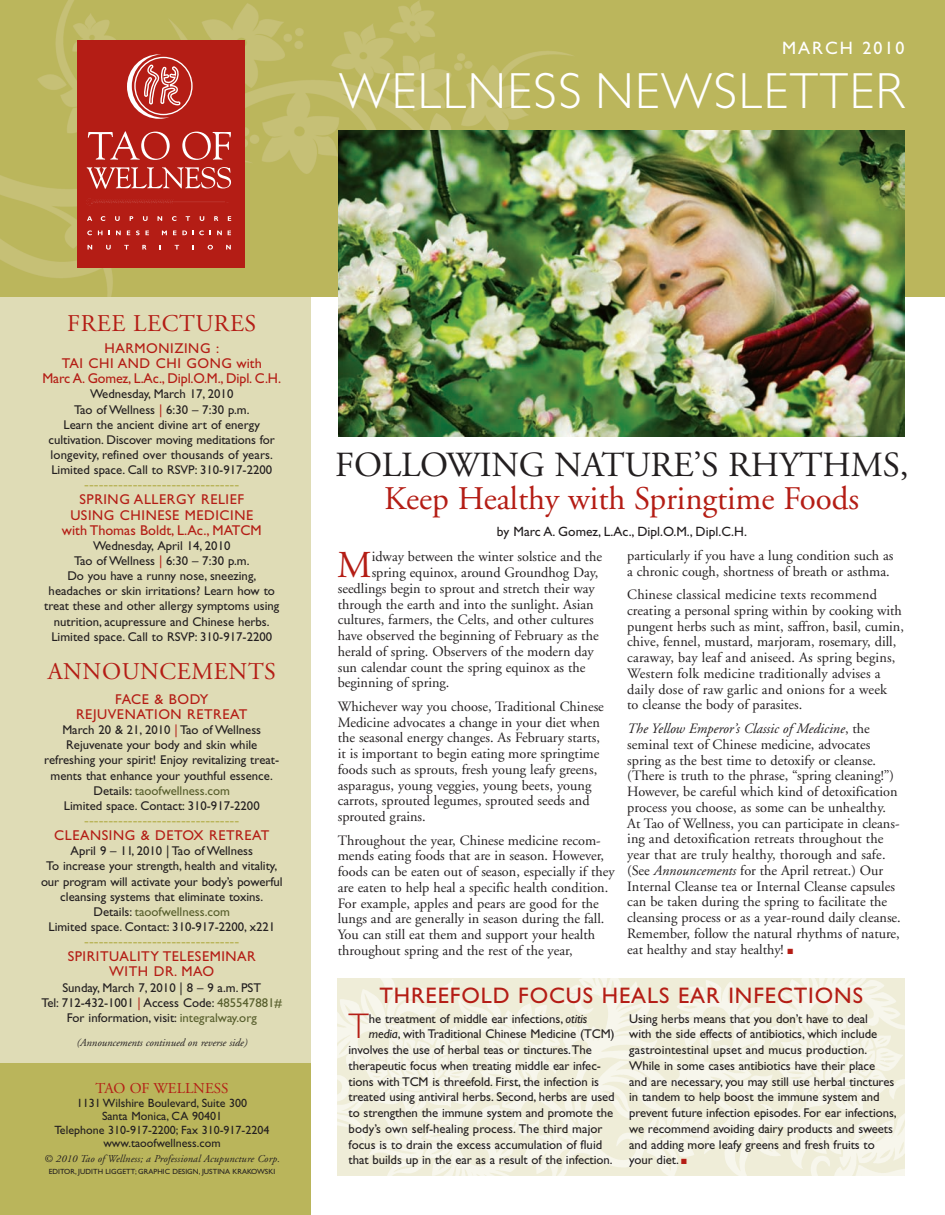
<style>
.page{position:relative;width:945px;height:1215px;background:#fff}
.page>*{position:absolute;margin:0;border:0;box-sizing:border-box;transform-origin:0 0}
.t1{font:300 51px "Gill Sans";letter-spacing:.035em;color:#fff}
.t2{font:37.95px "Adobe Garamond";color:#b41d15}
.t3{font:300 35.85px "Gill Sans";color:#b41d15}
.t4{font:35.25px "Adobe Garamond";letter-spacing:-.005em;color:#231f20}
.t5{font:33px "Adobe Garamond";letter-spacing:-.005em;color:#b41d15}
.t6{font:24px "Adobe Garamond";letter-spacing:.025em;color:#b41d15}
.t7{font:22.5px "Gill Sans";letter-spacing:.04em;color:#b41d15}
.t8{font:18px "Gill Sans";letter-spacing:.11em;color:#fff}
.t9{font:15px "Gill Sans";color:#bab55b}
.t10{font:15px "Adobe Garamond";color:#b41d15}
.t11{font:14.25px/15.8px "Adobe Garamond";color:#231f20}
.t12{font:14.25px/15.1px "Gill Sans";letter-spacing:.04em;color:#b41d15;text-align:center}
.t13{font:13.5px "Gill Sans";color:#231f20}
.t14{font:12.75px/15.1px "Gill Sans";color:#231f20;text-align:center}
.t15{font:12px/13.5px "Gill Sans";color:#231f20;text-align:center}
.t16{font:italic 10.8px "Adobe Garamond";color:#231f20}
.t17{font:italic 10.5px "Adobe Garamond";letter-spacing:.015em;color:#231f20}
.t18{font:7.5px "Gill Sans";letter-spacing:.005em;color:#231f20}
.s1{color:#b41d15}
.s2{color:#575e2c}
.s3{font-style:italic}
</style>
<div class="page">
<img style="left:338px;top:978px;width:567px;height:197px">
<div style="left:0;top:286px;width:310px;height:916px;background:#dfdcb6"></div>
<img style="left:0;top:0;width:945px;height:296px">
<img style="left:338px;top:131px;width:566px;height:306px">
<svg style="left:78px;top:41px;width:166px;height:227px;background:#ba2f28"></svg>
<div style="left:0;top:1064px;width:310px;height:151px;background:#bab55b"></div>
<p class="t8" style="left:782px;top:41px;width:124px">MARCH 2010</p>
<h1 class="t1" style="left:339px;top:72px;width:567px">WELLNESS NEWSLETTER</h1>
<h3 class="t6" style="left:67px;top:314px;width:191px">FREE LECTURES</h3>
<p class="t12" style="left:43px;top:342px;width:240px">HARMONIZING :<br>TAI CHI AND CHI GONG with<br>Marc A. Gomez, L.Ac., Dipl.O.M., Dipl. C.H.</p>
<p class="t14" style="left:49px;top:388px;width:228px">Wednesday, March 17, 2010<br>Tao of Wellness <span class="s1">|</span> 6:30 – 7:30 p.m.<br>Learn the ancient divine art of energy cultivation. Discover moving meditations for longevity, refined over thousands of years.<br>Limited space. Call to RSVP: 310-917-2200</p>
<p class="t9" style="left:84px;top:479px;width:157px">--------------------------------</p>
<p class="t12" style="left:62px;top:493px;width:201px">SPRING ALLERGY RELIEF<br>USING CHINESE MEDICINE with Thomas Boldt, L.Ac., MATCM</p>
<p class="t14" style="left:44px;top:539px;width:237px">Wednesday, April 14, 2010<br>Tao of Wellness <span class="s1">|</span> 6:30 – 7:30 p.m.<br>Do you have a runny nose, sneezing, headaches or skin irritations? Learn how to treat these and other allergy symptoms using nutrition, acupressure and Chinese herbs.<br>Limited space. Call to RSVP: 310-917-2200</p>
<h3 class="t6" style="left:48px;top:662px;width:230px">ANNOUNCEMENTS</h3>
<p class="t12" style="left:76px;top:693px;width:173px">FACE &amp; BODY<br>REJUVENATION RETREAT</p>
<p class="t14" style="left:44px;top:723px;width:236px">March 20 &amp; 21, 2010 <span class="s1">|</span> Tao of Wellness Rejuvenate your body and skin while refreshing your spirit! Enjoy revitalizing treat&shy;ments that enhance your youthful essence.<br>Details: <span class="s2">taoofwellness.com<br></span>Limited space. Contact: 310-917-2200</p>
<p class="t9" style="left:84px;top:814px;width:157px">--------------------------------</p>
<p class="t12" style="left:54px;top:829px;width:217px">CLEANSING &amp; DETOX RETREAT</p>
<p class="t14" style="left:41px;top:845px;width:243px">April 9 – 11, 2010 | Tao of Wellness<br>To increase your strength, health and vitality, our program will activate your body’s powerful cleansing systems that eliminate toxins.<br>Details: <span class="s2">taoofwellness.com<br></span>Limited space. Contact: 310-917-2200, x221</p>
<p class="t9" style="left:84px;top:935px;width:157px">--------------------------------</p>
<p class="t12" style="left:68px;top:950px;width:190px">SPIRITUALITY TELESEMINAR<br>WITH DR. MAO</p>
<p class="t14" style="left:42px;top:981px;width:242px">Sunday, March 7, 2010 | 8 – 9 a.m. PST<br>Tel: 712-432-1001 <span class="s1">|</span> Access Code: <span class="s2">485547881#<br></span>For information, visit: <span class="s2">integralway.org</span></p>
<p class="t16" style="left:77px;top:1038px;width:172px">(Announcements continued on reverse side)</p>
<p class="t10" style="left:96px;top:1083px;width:134px">TAO OF WELLNESS</p>
<p class="t15" style="left:55px;top:1097px;width:216px">1131 Wilshire Boulevard, Suite 300<br>Santa Monica, CA 90401<br>Telephone 310-917-2200; Fax 310-917-2204 www.taoofwellness.com</p>
<p class="t17" style="left:44px;top:1155px;width:237px">© 2010 Tao of Wellness; a Professional Acupuncture Corp.</p>
<p class="t18" style="left:49px;top:1169px;width:228px">EDITOR, JUDITH LIGGETT; GRAPHIC DESIGN, JUSTINA KRAKOWSKI</p>
<h3 class="t4" style="left:335px;top:451px;width:575px">FOLLOWING NATURE’S RHYTHMS,</h3>
<h3 class="t5" style="left:384px;top:485px;width:476px">Keep Healthy with Springtime Foods</h3>
<p class="t13" style="left:497px;top:526px;width:252px">by Marc A. Gomez, L.Ac., Dipl.O.M., Dipl.C.H.</p>
<p class="t11" style="left:627px;top:549px;width:268px">particularly if you have a lung condition such as a chronic cough, shortness of breath or asthma.</p>
<p class="t11" style="left:627px;top:588px;width:278px">Chinese classical medicine texts recommend creating a personal spring within by cooking with pungent herbs such as mint, saffron, basil, cumin, chive, fennel, mustard, marjoram, rosemary, dill, caraway, bay leaf and aniseed. As spring begins, Western folk medicine traditionally advises a daily dose of raw garlic and onions for a week<br>to cleanse the body of parasites.</p>
<p class="t11" style="left:627px;top:722px;width:275px"><span class="s3">The Yellow Emperor’s Classic of Medicine</span>, the seminal text of Chinese medicine, advocates spring as the best time to detoxify or cleanse. (There is truth to the phrase, “spring cleaning!”)<br>However, be careful which kind of detoxification process you choose, as some can be unhealthy.<br>At Tao of Wellness, you can participate in cleans&shy;ing and detoxification retreats throughout the year that are truly healthy, thorough and safe. (See <span class="s3">Announcements</span> for the April retreat.) Our Internal Cleanse tea or Internal Cleanse capsules can be taken during the spring to facilitate the cleansing process or as a year-round daily cleanse.<br>Remember, follow the natural rhythms of nature, eat healthy and stay healthy! <span class="s1">■</span></p>
<h3 class="t7" style="left:379px;top:987px;width:485px">THREEFOLD FOCUS HEALS EAR INFECTIONS</h3>
<h2 class="t2" style="left:337px;top:550px;width:36px">M</h2>
<p class="t11" style="left:372px;top:550px;width:232px">idway between the winter solstice and the</p>
<p class="t11" style="left:372px;top:566px;width:228px">spring equinox, around Groundhog Day,</p>
<p class="t11" style="left:338px;top:582px;width:259px">seedlings begin to sprout and stretch their way</p>
<p class="t11" style="left:338px;top:597px;width:257px">through the earth and into the sunlight. Asian</p>
<p class="t11" style="left:338px;top:613px;width:257px">cultures, farmers, the Celts, and other cultures</p>
<p class="t11" style="left:338px;top:629px;width:262px">have observed the beginning of February as the</p>
<p class="t11" style="left:338px;top:645px;width:257px">herald of spring. Observers of the modern day</p>
<p class="t11" style="left:338px;top:660px;width:249px">sun calendar count the spring equinox as the</p>
<p class="t11" style="left:338px;top:676px;width:113px">beginning of spring.</p>
<p class="t11" style="left:338px;top:700px;width:268px">Whichever way you choose, Traditional Chinese Medicine advocates a change in your diet when the seasonal energy changes. As February starts, it is important to begin eating more springtime foods such as sprouts, fresh young leafy greens, asparagus, young veggies, young beets, young carrots, sprouted legumes, sprouted seeds and sprouted grains.</p>
<p class="t11" style="left:338px;top:834px;width:278px">Throughout the year, Chinese medicine recom&shy;mends eating foods that are in season. However, foods can be eaten out of season, especially if they are eaten to help heal a specific health condition.<br>For example, apples and pears are good for the lungs and are generally in season during the fall.<br>You can still eat them and support your health throughout spring and the rest of the year,</p>
<h3 class="t3" style="left:349px;top:1013px;width:22px">T</h3>
<p class="t14" style="left:369px;top:1012px;width:220px">he treatment of middle ear infections, <span class="s3">otitis</span></p>
<p class="t14" style="left:369px;top:1028px;width:247px"><span class="s3">media</span>, with Traditional Chinese Medicine (TCM)</p>
<p class="t14" style="left:349px;top:1043px;width:245px">involves the use of herbal teas or tinctures. The</p>
<p class="t14" style="left:349px;top:1059px;width:254px">therapeutic focus when treating middle ear infec-</p>
<p class="t14" style="left:349px;top:1075px;width:252px">tions with TCM is threefold. First, the infection is</p>
<p class="t14" style="left:349px;top:1091px;width:268px">treated using antiviral herbs. Second, herbs are used</p>
<p class="t14" style="left:349px;top:1106px;width:266px">to strengthen the immune system and promote the</p>
<p class="t14" style="left:349px;top:1122px;width:256px">body’s own self-healing process. The third major</p>
<p class="t14" style="left:349px;top:1138px;width:255px">focus is to drain the excess accumulation of fluid</p>
<p class="t14" style="left:349px;top:1154px;width:265px">that builds up in the ear as a result of the infection.</p>
<p class="t14" style="left:629px;top:1012px;width:269px;line-height:15.8px;text-align:left">Using herbs means that you don’t have to deal<br>with the side effects of antibiotics, which include gastrointestinal upset and mucus production.<br>While in some cases antibiotics have their place<br>and are necessary, you may still use herbal tinctures in tandem to help boost the immune system and prevent future infection episodes. For ear infections, we recommend avoiding dairy products and sweets and adding more leafy greens and fresh fruits to your diet. <span class="s1">■</span></p>
</div>
